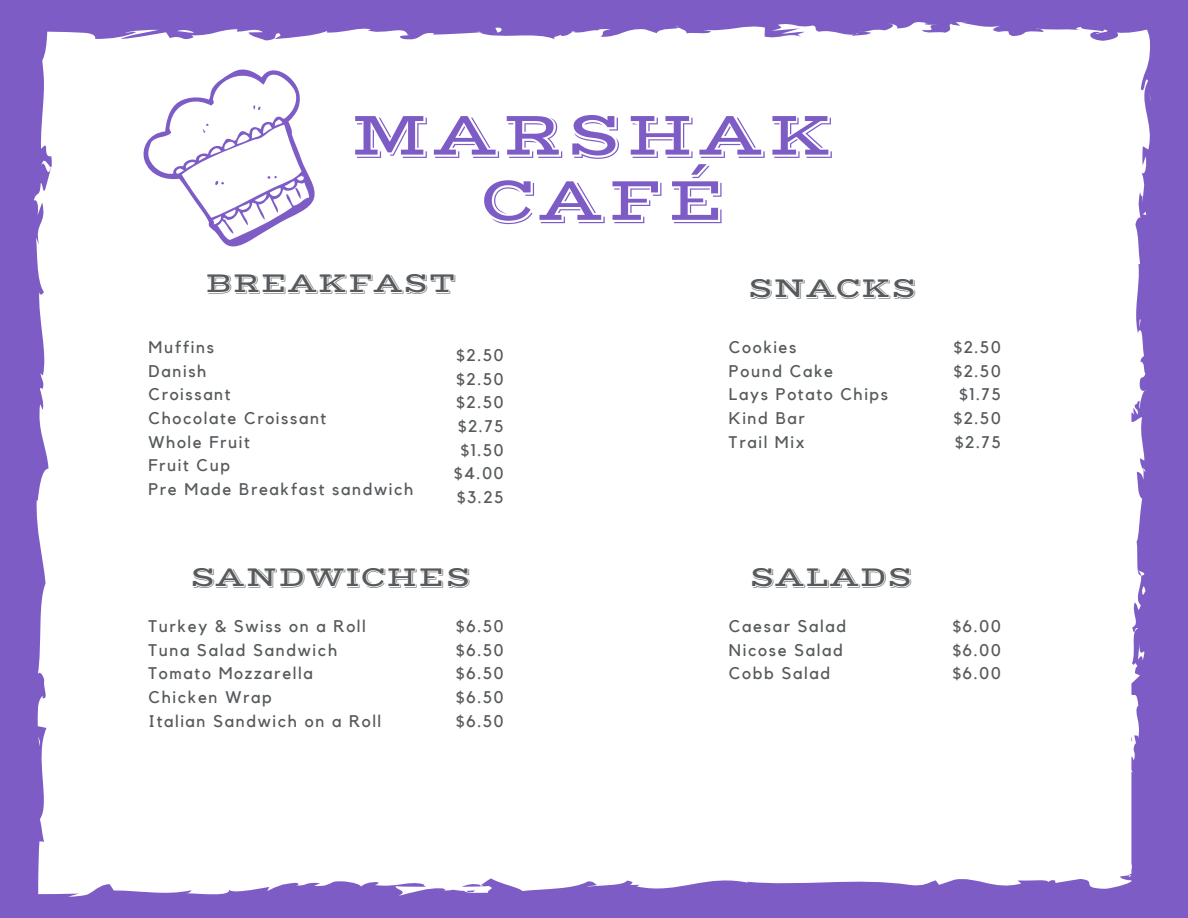
<style>
.page{position:relative;width:1188px;height:918px;background:#7d5cc6}
.page>*{position:absolute;margin:0;border:0;box-sizing:border-box;transform-origin:0 0}
.t1{font:63.3px/65.2px "Vast Shadow";letter-spacing:.05em;color:#7d5cc6;text-align:center}
.t2{font:28.8px "Vast Shadow";color:#565a5c}
.t3{font:16.8px/23.7px "Kollektif";letter-spacing:.1em;color:#565a5c}
</style>
<div class="page">
<div style="left:34px;top:21px;width:1116px;height:876px;background:#fff"></div>
<svg style="left:1138px;top:319px;width:3px;height:13px"></svg>
<svg style="left:1138px;top:639px;width:10px;height:26px"></svg>
<svg style="left:1142px;top:584px;width:4px;height:16px"></svg>
<svg style="left:1142px;top:208px;width:4px;height:7px"></svg>
<svg style="left:1149px;top:91px;width:2px;height:12px"></svg>
<svg style="left:495px;top:26px;width:9px;height:7px"></svg>
<svg style="left:177px;top:29px;width:17px;height:4px"></svg>
<svg style="left:38px;top:736px;width:2px;height:11px"></svg>
<svg style="left:125px;top:47px;width:230px;height:225px;background:#f3f0fa"></svg>
<h1 class="t1" style="left:351px;top:104px;width:485px">MARSHAK<br>CAFÉ</h1>
<h2 class="t2" style="left:205px;top:266px;width:252px">BREAKFAST</h2>
<h2 class="t2" style="left:748px;top:270px;width:171px">SNACKS</h2>
<p class="t3" style="left:148px;top:336px;width:266px">Muffins<br>Danish<br>Croissant<br>Chocolate Croissant<br>Whole Fruit<br>Fruit Cup<br>Pre Made Breakfast sandwich</p>
<p class="t3" style="left:454px;top:344px;width:51px;text-align:center">$2.50 $2.50 $2.50 $2.75 $1.50 $4.00 $3.25</p>
<p class="t3" style="left:729px;top:336px;width:161px">Cookies<br>Pound Cake<br>Lays Potato Chips<br>Kind Bar<br>Trail Mix</p>
<p class="t3" style="left:954px;top:336px;width:49px;text-align:center">$2.50 $2.50 $1.75 $2.50 $2.75</p>
<h2 class="t2" style="left:190px;top:560px;width:282px">SANDWICHES</h2>
<p class="t3" style="left:148px;top:615px;width:234px">Turkey &amp; Swiss on a Roll<br>Tuna Salad Sandwich<br>Tomato Mozzarella<br>Chicken Wrap<br>Italian Sandwich on a Roll</p>
<p class="t3" style="left:456px;top:615px;width:49px;text-align:justify">$6.50 $6.50 $6.50 $6.50 $6.50</p>
<h2 class="t2" style="left:750px;top:560px;width:165px">SALADS</h2>
<p class="t3" style="left:729px;top:615px;width:119px">Caesar Salad<br>Nicose Salad<br>Cobb Salad</p>
<p class="t3" style="left:953px;top:615px;width:50px;text-align:justify">$6.00 $6.00 $6.00</p>
</div>
